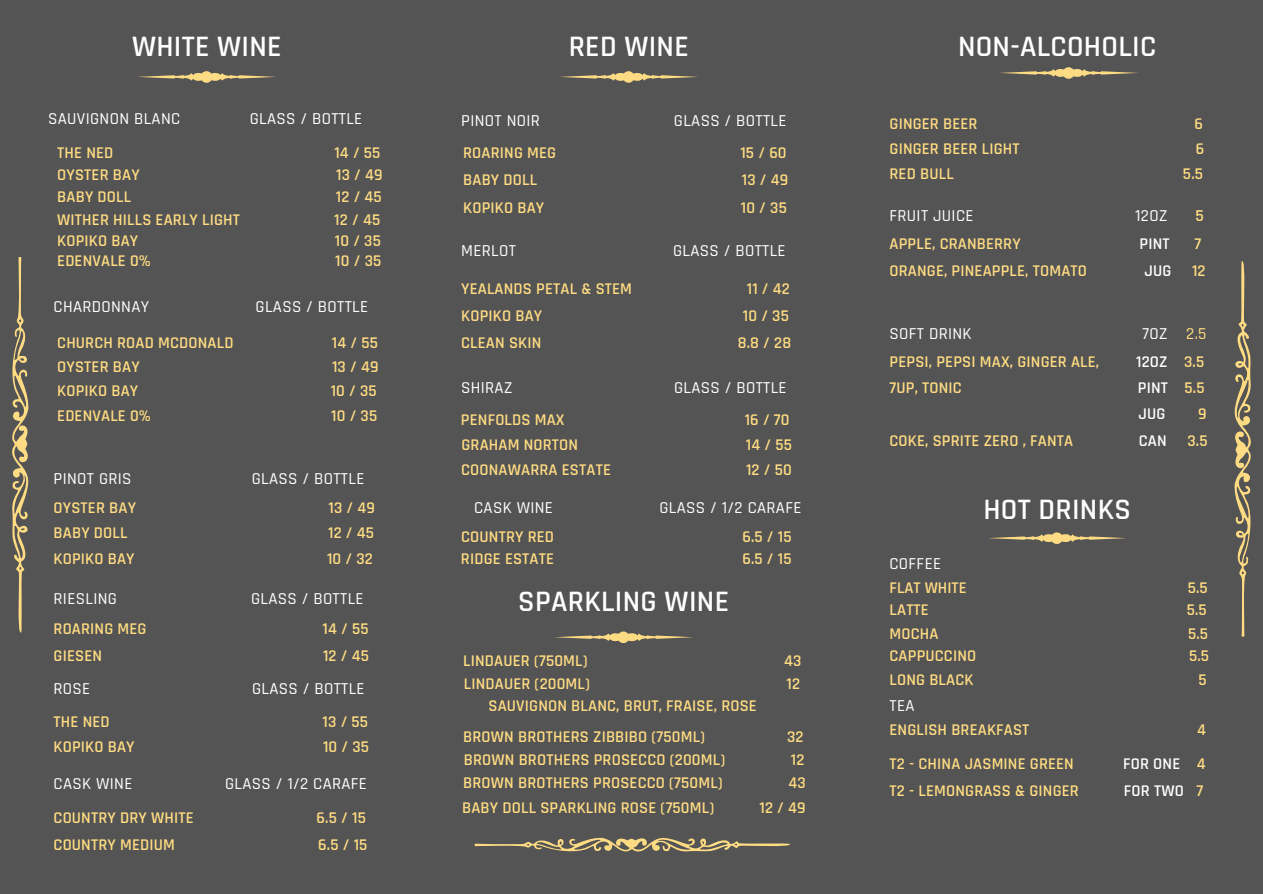
<style>
.page{position:relative;width:1263px;height:894px;background:#fff}
.page>*{position:absolute;margin:0;border:0;box-sizing:border-box;transform-origin:0 0}
.t1{font:600 30px "Rajdhani";letter-spacing:.01em;color:#fff}
.t2{font:500 16.8px "Rajdhani";letter-spacing:.02em;color:#fff}
.t3{font:600 16.8px "Rajdhani";color:#ffdc83}
.t4{font:600 16.5px "Rajdhani";letter-spacing:.01em;color:#ffdc83}
.t5{font:600 16.5px "Rajdhani";letter-spacing:.01em;color:#fff}
.s1{color:#ffdc83}
</style>
<div class="page">
<div style="left:0;top:0;width:1263px;height:893px;background:#545454"></div>
<svg style="left:12px;top:257px;width:17px;height:376px"></svg>
<svg style="left:1234px;top:261px;width:17px;height:375px"></svg>
<svg style="left:474px;top:837px;width:316px;height:15px"></svg>
<svg style="left:138px;top:71px;width:138px;height:12px"></svg>
<svg style="left:560px;top:71px;width:138px;height:12px"></svg>
<svg style="left:555px;top:631px;width:138px;height:12px"></svg>
<svg style="left:1000px;top:67px;width:138px;height:12px"></svg>
<svg style="left:988px;top:532px;width:138px;height:12px"></svg>
<p class="t1" style="left:132px;top:29px;width:151px">WHITE WINE</p>
<h1 class="t1" style="left:958px;top:29px;width:200px">NON-ALCOHOLIC</h1>
<p class="t1" style="left:569px;top:29px;width:122px">RED WINE</p>
<p class="t2" style="left:48px;top:108px;width:134px">SAUVIGNON BLANC</p>
<p class="t2" style="left:250px;top:108px;width:114px">GLASS / BOTTLE</p>
<p class="t4" style="left:57px;top:143px;width:58px">THE NED</p>
<p class="t4" style="left:334px;top:143px;width:48px">14 / 55</p>
<p class="t4" style="left:57px;top:164px;width:84px">OYSTER BAY</p>
<p class="t4" style="left:336px;top:164px;width:48px">13 / 49</p>
<p class="t4" style="left:57px;top:187px;width:75px">BABY DOLL</p>
<p class="t4" style="left:336px;top:187px;width:47px">12 / 45</p>
<p class="t4" style="left:57px;top:209px;width:184px">WITHER HILLS EARLY LIGHT</p>
<p class="t4" style="left:334px;top:209px;width:47px">12 / 45</p>
<p class="t4" style="left:57px;top:231px;width:83px">KOPIKO BAY</p>
<p class="t4" style="left:335px;top:231px;width:48px">10 / 35</p>
<p class="t4" style="left:57px;top:250px;width:95px">EDENVALE 0%</p>
<p class="t4" style="left:335px;top:250px;width:48px">10 / 35</p>
<p class="t2" style="left:54px;top:296px;width:97px">CHARDONNAY</p>
<p class="t2" style="left:256px;top:296px;width:114px">GLASS / BOTTLE</p>
<p class="t4" style="left:57px;top:332px;width:178px">CHURCH ROAD MCDONALD</p>
<p class="t4" style="left:332px;top:332px;width:48px">14 / 55</p>
<p class="t4" style="left:57px;top:356px;width:84px">OYSTER BAY</p>
<p class="t4" style="left:332px;top:356px;width:48px">13 / 49</p>
<p class="t4" style="left:57px;top:381px;width:83px">KOPIKO BAY</p>
<p class="t4" style="left:331px;top:381px;width:48px">10 / 35</p>
<p class="t4" style="left:57px;top:406px;width:95px">EDENVALE 0%</p>
<p class="t4" style="left:331px;top:406px;width:48px">10 / 35</p>
<p class="t2" style="left:54px;top:468px;width:79px">PINOT GRIS</p>
<p class="t2" style="left:252px;top:468px;width:114px">GLASS / BOTTLE</p>
<p class="t4" style="left:54px;top:497px;width:84px">OYSTER BAY</p>
<p class="t4" style="left:328px;top:497px;width:48px">13 / 49</p>
<p class="t4" style="left:54px;top:522px;width:75px">BABY DOLL</p>
<p class="t4" style="left:328px;top:522px;width:47px">12 / 45</p>
<p class="t4" style="left:54px;top:548px;width:83px">KOPIKO BAY</p>
<p class="t4" style="left:327px;top:548px;width:47px">10 / 32</p>
<p class="t2" style="left:54px;top:588px;width:65px">RIESLING</p>
<p class="t2" style="left:251px;top:588px;width:114px">GLASS / BOTTLE</p>
<p class="t4" style="left:54px;top:618px;width:94px">ROARING MEG</p>
<p class="t4" style="left:323px;top:618px;width:48px">14 / 55</p>
<p class="t4" style="left:54px;top:645px;width:50px">GIESEN</p>
<p class="t4" style="left:323px;top:645px;width:47px">12 / 45</p>
<p class="t2" style="left:54px;top:678px;width:38px">ROSE</p>
<p class="t2" style="left:252px;top:678px;width:114px">GLASS / BOTTLE</p>
<p class="t4" style="left:54px;top:711px;width:58px">THE NED</p>
<p class="t4" style="left:323px;top:711px;width:47px">13 / 55</p>
<p class="t4" style="left:54px;top:736px;width:83px">KOPIKO BAY</p>
<p class="t4" style="left:323px;top:736px;width:48px">10 / 35</p>
<p class="t2" style="left:54px;top:773px;width:80px">CASK WINE</p>
<p class="t2" style="left:225px;top:773px;width:144px">GLASS / 1/2 CARAFE</p>
<p class="t4" style="left:54px;top:807px;width:142px">COUNTRY DRY WHITE</p>
<p class="t4" style="left:317px;top:807px;width:51px">6.5 / 15</p>
<p class="t4" style="left:54px;top:834px;width:123px">COUNTRY MEDIUM</p>
<p class="t4" style="left:318px;top:834px;width:51px">6.5 / 15</p>
<p class="t2" style="left:461px;top:110px;width:80px">PINOT NOIR</p>
<p class="t2" style="left:674px;top:110px;width:114px">GLASS / BOTTLE</p>
<p class="t4" style="left:463px;top:142px;width:94px">ROARING MEG</p>
<p class="t4" style="left:740px;top:142px;width:48px">15 / 60</p>
<p class="t4" style="left:463px;top:169px;width:75px">BABY DOLL</p>
<p class="t4" style="left:742px;top:169px;width:48px">13 / 49</p>
<p class="t4" style="left:463px;top:198px;width:83px">KOPIKO BAY</p>
<p class="t4" style="left:741px;top:198px;width:48px">10 / 35</p>
<p class="t2" style="left:461px;top:240px;width:56px">MERLOT</p>
<p class="t2" style="left:673px;top:240px;width:114px">GLASS / BOTTLE</p>
<p class="t4" style="left:461px;top:278px;width:172px">YEALANDS PETAL &amp; STEM</p>
<p class="t4" style="left:747px;top:278px;width:45px">11 / 42</p>
<p class="t4" style="left:461px;top:305px;width:83px">KOPIKO BAY</p>
<p class="t4" style="left:743px;top:305px;width:48px">10 / 35</p>
<p class="t4" style="left:461px;top:332px;width:82px">CLEAN SKIN</p>
<p class="t4" style="left:738px;top:332px;width:55px">8.8 / 28</p>
<h1 class="t2" style="left:461px;top:377px;width:53px">SHIRAZ</h1>
<h1 class="t2" style="left:674px;top:377px;width:114px">GLASS / BOTTLE</h1>
<p class="t4" style="left:461px;top:409px;width:105px">PENFOLDS MAX</p>
<p class="t4" style="left:745px;top:409px;width:46px">16 / 70</p>
<p class="t4" style="left:461px;top:434px;width:118px">GRAHAM NORTON</p>
<p class="t4" style="left:746px;top:434px;width:48px">14 / 55</p>
<p class="t4" style="left:461px;top:459px;width:151px">COONAWARRA ESTATE</p>
<p class="t4" style="left:746px;top:459px;width:47px">12 / 50</p>
<h1 class="t2" style="left:474px;top:497px;width:80px">CASK WINE</h1>
<h1 class="t2" style="left:659px;top:497px;width:144px">GLASS / 1/2 CARAFE</h1>
<p class="t4" style="left:461px;top:526px;width:94px">COUNTRY RED</p>
<p class="t4" style="left:742px;top:526px;width:51px">6.5 / 15</p>
<p class="t4" style="left:461px;top:548px;width:95px">RIDGE ESTATE</p>
<p class="t4" style="left:742px;top:548px;width:51px">6.5 / 15</p>
<p class="t1" style="left:518px;top:583px;width:212px">SPARKLING WINE</p>
<p class="t4" style="left:463px;top:650px;width:126px">LINDAUER (750ML)</p>
<p class="t4" style="left:784px;top:650px;width:19px">43</p>
<p class="t4" style="left:464px;top:673px;width:128px">LINDAUER (200ML)</p>
<p class="t4" style="left:787px;top:673px;width:15px">12</p>
<p class="t4" style="left:489px;top:695px;width:270px">SAUVIGNON BLANC, BRUT, FRAISE, ROSE</p>
<p class="t4" style="left:463px;top:726px;width:243px">BROWN BROTHERS ZIBBIBO (750ML)</p>
<p class="t4" style="left:787px;top:726px;width:18px">32</p>
<p class="t4" style="left:464px;top:749px;width:263px">BROWN BROTHERS PROSECCO (200ML)</p>
<p class="t4" style="left:791px;top:749px;width:15px">12</p>
<p class="t4" style="left:463px;top:772px;width:261px">BROWN BROTHERS PROSECCO (750ML)</p>
<p class="t4" style="left:788px;top:772px;width:19px">43</p>
<p class="t4" style="left:462px;top:797px;width:254px">BABY DOLL SPARKLING ROSE (750ML)</p>
<p class="t4" style="left:759px;top:797px;width:48px">12 / 49</p>
<p class="t4" style="left:889px;top:113px;width:89px">GINGER BEER</p>
<p class="t4" style="left:1194px;top:113px;width:10px">6</p>
<p class="t4" style="left:889px;top:138px;width:132px">GINGER BEER LIGHT</p>
<p class="t4" style="left:1196px;top:138px;width:10px">6</p>
<p class="t4" style="left:889px;top:163px;width:66px">RED BULL</p>
<p class="t4" style="left:1183px;top:163px;width:22px">5.5</p>
<p class="t2" style="left:889px;top:206px;width:85px">FRUIT JUICE</p>
<p class="t2" style="left:1135px;top:206px;width:34px">12OZ</p>
<p class="t3" style="left:1195px;top:206px;width:10px">5</p>
<p class="t4" style="left:889px;top:233px;width:133px">APPLE, CRANBERRY</p>
<p class="t5" style="left:1139px;top:233px;width:32px">PINT</p>
<p class="t4" style="left:1194px;top:233px;width:8px">7</p>
<p class="t4" style="left:889px;top:261px;width:199px">ORANGE, PINEAPPLE, TOMATO</p>
<p class="t5" style="left:1144px;top:261px;width:28px">JUG</p>
<p class="t4" style="left:1192px;top:261px;width:15px">12</p>
<p class="t2" style="left:889px;top:323px;width:84px">SOFT DRINK</p>
<p class="t2" style="left:1142px;top:323px;width:65px">7OZ <span class="s1">2.5</span></p>
<p class="t4" style="left:889px;top:351px;width:211px">PEPSI, PEPSI MAX, GINGER ALE,</p>
<p class="t5" style="left:1136px;top:351px;width:70px">12OZ <span class="s1">3.5</span></p>
<p class="t4" style="left:889px;top:377px;width:74px">7UP, TONIC</p>
<p class="t5" style="left:1138px;top:377px;width:68px">PINT <span class="s1">5.5</span></p>
<p class="t5" style="left:1138px;top:403px;width:28px">JUG</p>
<p class="t4" style="left:1198px;top:403px;width:10px">9</p>
<h1 class="t4" style="left:889px;top:430px;width:185px">COKE, SPRITE ZERO , FANTA</h1>
<h1 class="t5" style="left:1139px;top:430px;width:29px">CAN</h1>
<h1 class="t4" style="left:1187px;top:430px;width:22px">3.5</h1>
<p class="t1" style="left:983px;top:490px;width:149px">HOT DRINKS</p>
<p class="t2" style="left:889px;top:553px;width:53px">COFFEE</p>
<p class="t4" style="left:889px;top:599px;width:41px">LATTE</p>
<p class="t4" style="left:1187px;top:599px;width:22px">5.5</p>
<p class="t4" style="left:889px;top:623px;width:50px">MOCHA</p>
<p class="t4" style="left:1188px;top:623px;width:22px">5.5</p>
<p class="t4" style="left:889px;top:645px;width:88px">CAPPUCCINO</p>
<p class="t4" style="left:1189px;top:645px;width:22px">5.5</p>
<p class="t4" style="left:889px;top:669px;width:85px">LONG BLACK</p>
<p class="t4" style="left:1199px;top:669px;width:10px">5</p>
<p class="t2" style="left:889px;top:695px;width:27px">TEA</p>
<p class="t4" style="left:889px;top:719px;width:141px">ENGLISH BREAKFAST</p>
<p class="t4" style="left:1197px;top:719px;width:10px">4</p>
<h1 class="t4" style="left:889px;top:753px;width:186px">T2 - CHINA JASMINE GREEN</h1>
<h1 class="t5" style="left:1123px;top:753px;width:84px">FOR ONE <span class="s1">4</span></h1>
<p class="t4" style="left:889px;top:780px;width:191px">T2 - LEMONGRASS &amp; GINGER</p>
<p class="t5" style="left:1124px;top:780px;width:81px">FOR TWO <span class="s1">7</span></p>
<p class="t4" style="left:889px;top:577px;width:79px">FLAT WHITE</p>
<p class="t4" style="left:1188px;top:577px;width:21px">5.5</p>
</div>
